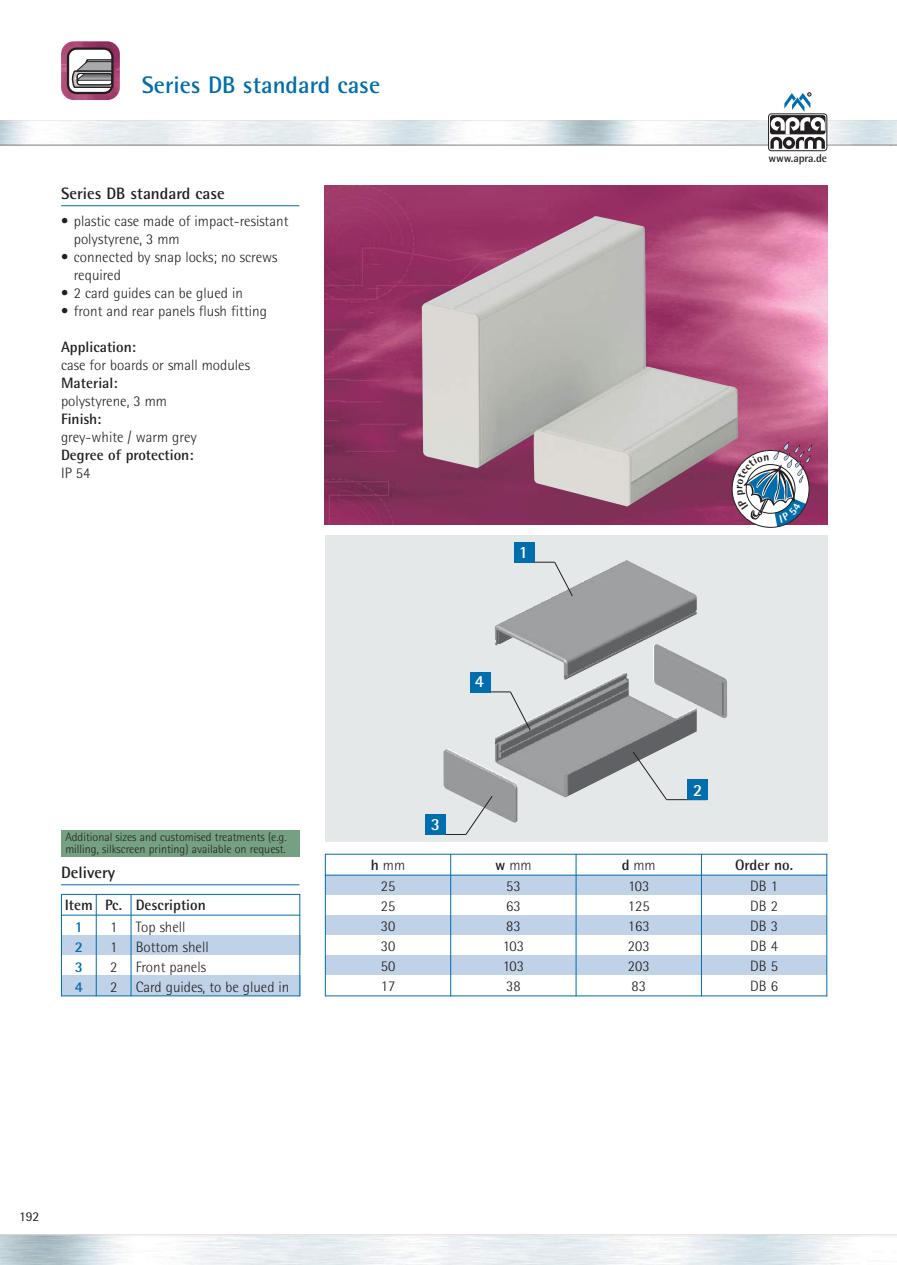
<style>
.page{position:relative;width:897px;height:1265px;background:#fff}
.page>*{position:absolute;margin:0;border:0;box-sizing:border-box;transform-origin:0 0}
.t1{font:700 24px "Agfa Rotis Semisans";color:#006dad}
.t2{font:700 17.1px "Agfa Rotis Semisans";color:#fff}
.t3{font:700 16.5px "Agfa Rotis Semisans";color:#231f20}
.t4{font:300 15px/18px "Agfa Rotis Semisans";color:#231f20}
.t5{font:700 15px "Agfa Rotis Semisans";color:#231f20}
.t6{font:700 15px "Agfa Rotis Semisans";color:#006dad}
.t7{font:13.5px "Agfa Rotis Semisans";color:#231f20}
.t8{font:300 12px/12px "Agfa Rotis Semisans";color:#231f20}
.t9{font:700 11.25px "Agfa Rotis Semisans";letter-spacing:-.005em;color:#231f20}
.s1{font-weight:700}
</style>
<div class="page">
<img style="left:0;top:119px;width:896px;height:28px">
<svg style="left:768px;top:114px;width:58px;height:37px"></svg>
<svg style="left:769px;top:115px;width:56px;height:19px"></svg>
<svg style="left:770px;top:93px;width:54px;height:56px"></svg>
<img style="left:61px;top:41px;width:59px;height:59px;border-radius:13px">
<div style="left:68px;top:49px;width:44px;height:44px;background:#fff;border-radius:8px"></div>
<svg style="left:71px;top:59px;width:42px;height:30px"></svg>
<div style="left:67px;top:48px;width:46px;height:46px;border:2px solid #231f20;border-radius:8px"></div>
<hr style="left:61px;top:205px;width:238px;height:1px;background:#006dad">
<hr style="left:61px;top:884px;width:238px;height:1px;background:#006dad">
<div style="left:61px;top:935px;width:35px;height:20px;background:#c0d2e8"></div>
<div style="left:96px;top:935px;width:35px;height:20px;background:#c0d2e8"></div>
<div style="left:131px;top:935px;width:169px;height:20px;background:#c0d2e8"></div>
<div style="left:61px;top:975px;width:35px;height:21px;background:#c0d2e8"></div>
<div style="left:96px;top:975px;width:35px;height:21px;background:#c0d2e8"></div>
<div style="left:131px;top:975px;width:169px;height:21px;background:#c0d2e8"></div>
<hr style="left:61px;top:894px;width:1px;height:102px;background:#006dad">
<hr style="left:96px;top:894px;width:1px;height:102px;background:#006dad">
<hr style="left:131px;top:894px;width:1px;height:102px;background:#006dad">
<hr style="left:299px;top:894px;width:1px;height:102px;background:#006dad">
<hr style="left:61px;top:894px;width:239px;height:1px;background:#006dad">
<hr style="left:61px;top:915px;width:239px;height:1px;background:#006dad">
<hr style="left:61px;top:995px;width:239px;height:1px;background:#006dad">
<div style="left:61px;top:830px;width:238px;height:26px;background:#75a081"></div>
<img style="left:325px;top:186px;width:501px;height:338px">
<img style="left:421px;top:216px;width:316px;height:290px">
<div style="left:325px;top:535px;width:501px;height:306px;background:#e5e8e9"></div>
<img style="left:443px;top:560px;width:283px;height:262px">
<hr style="left:666px;top:799px;width:40px;height:1px;background:#231f20">
<svg style="left:632px;top:751px;width:34px;height:49px"></svg>
<div style="left:687px;top:780px;width:20px;height:20px;background:#006dad"></div>
<hr style="left:425px;top:834px;width:40px;height:1px;background:#231f20">
<svg style="left:465px;top:795px;width:27px;height:40px"></svg>
<div style="left:425px;top:814px;width:20px;height:20px;background:#006dad"></div>
<svg style="left:554px;top:562px;width:18px;height:34px"></svg>
<hr style="left:514px;top:562px;width:40px;height:1px;background:#231f20">
<div style="left:514px;top:542px;width:20px;height:20px;background:#006dad"></div>
<svg style="left:509px;top:691px;width:21px;height:40px"></svg>
<hr style="left:470px;top:691px;width:40px;height:1px;background:#231f20">
<div style="left:469px;top:672px;width:21px;height:20px;background:#006dad"></div>
<div style="left:325px;top:875px;width:125px;height:20px;background:#c0d2e8"></div>
<div style="left:450px;top:875px;width:126px;height:20px;background:#c0d2e8"></div>
<div style="left:576px;top:875px;width:125px;height:20px;background:#c0d2e8"></div>
<div style="left:701px;top:875px;width:125px;height:20px;background:#c0d2e8"></div>
<div style="left:325px;top:915px;width:125px;height:20px;background:#c0d2e8"></div>
<div style="left:450px;top:915px;width:126px;height:20px;background:#c0d2e8"></div>
<div style="left:576px;top:915px;width:125px;height:20px;background:#c0d2e8"></div>
<div style="left:701px;top:915px;width:125px;height:20px;background:#c0d2e8"></div>
<div style="left:325px;top:955px;width:125px;height:20px;background:#c0d2e8"></div>
<div style="left:450px;top:955px;width:126px;height:20px;background:#c0d2e8"></div>
<div style="left:576px;top:955px;width:125px;height:20px;background:#c0d2e8"></div>
<div style="left:701px;top:955px;width:125px;height:20px;background:#c0d2e8"></div>
<hr style="left:325px;top:854px;width:1px;height:142px;background:#006dad">
<hr style="left:450px;top:854px;width:1px;height:142px;background:#006dad">
<hr style="left:575px;top:854px;width:1px;height:142px;background:#006dad">
<hr style="left:700px;top:854px;width:1px;height:142px;background:#006dad">
<hr style="left:826px;top:854px;width:1px;height:142px;background:#006dad">
<hr style="left:325px;top:854px;width:501px;height:1px;background:#006dad">
<hr style="left:325px;top:875px;width:501px;height:1px;background:#006dad">
<hr style="left:325px;top:995px;width:501px;height:1px;background:#006dad">
<svg style="left:736px;top:441px;width:75px;height:86px"></svg>
<h1 class="t1" style="left:142px;top:77px;width:239px">Series DB standard case</h1>
<p class="t3" style="left:61px;top:187px;width:165px">Series DB standard case</p>
<p class="t4" style="left:74px;top:213px;width:216px;text-indent:-13px">• plastic case made of impact-resistant polystyrene, 3 mm</p>
<p class="t4" style="left:74px;top:249px;width:205px;text-indent:-13px">• connected by snap locks; no screws required</p>
<p class="t4" style="left:61px;top:285px;width:183px">• 2 card guides can be glued in</p>
<p class="t4" style="left:61px;top:303px;width:207px">• front and rear panels flush fitting</p>
<p class="t5" style="left:61px;top:342px;width:76px">Application:</p>
<p class="t4" style="left:61px;top:357px;width:190px">case for boards or small modules</p>
<p class="t5" style="left:61px;top:378px;width:58px">Material:</p>
<p class="t4" style="left:61px;top:393px;width:107px">polystyrene, 3 mm</p>
<p class="t5" style="left:61px;top:414px;width:42px">Finish:</p>
<p class="t4" style="left:61px;top:429px;width:137px">grey-white / warm grey</p>
<p class="t5" style="left:61px;top:450px;width:134px">Degree of protection:</p>
<p class="t4" style="left:61px;top:465px;width:31px">IP 54</p>
<p class="t2" style="left:518px;top:544px;width:11px">1</p>
<p class="t2" style="left:474px;top:674px;width:11px">4</p>
<p class="t9" style="left:768px;top:154px;width:60px">www.apra.de</p>
<p class="t2" style="left:692px;top:782px;width:11px">2</p>
<p class="t8" style="left:65px;top:831px;width:223px">Additional sizes and customised treatments (e.g. milling, silkscreen printing) available on request.</p>
<p class="t3" style="left:61px;top:866px;width:56px">Delivery</p>
<p class="t5" style="left:65px;top:900px;width:142px">Item Pc. Description</p>
<p class="t6" style="left:75px;top:921px;width:10px">1</p>
<p class="t4" style="left:110px;top:919px;width:77px">1 Top shell</p>
<p class="t6" style="left:75px;top:941px;width:10px">2</p>
<p class="t4" style="left:110px;top:939px;width:100px">1 Bottom shell</p>
<p class="t6" style="left:75px;top:961px;width:10px">3</p>
<p class="t4" style="left:110px;top:959px;width:97px">2 Front panels</p>
<p class="t6" style="left:75px;top:981px;width:10px">4</p>
<p class="t4" style="left:110px;top:979px;width:181px">2 Card guides, to be glued in</p>
<p class="t2" style="left:431px;top:817px;width:11px">3</p>
<p class="t4" style="left:370px;top:857px;width:36px"><span class="s1">h</span> mm</p>
<p class="t4" style="left:495px;top:857px;width:38px"><span class="s1">w</span> mm</p>
<p class="t4" style="left:621px;top:857px;width:36px"><span class="s1">d</span> mm</p>
<p class="t5" style="left:734px;top:860px;width:59px">Order no.</p>
<p class="t4" style="left:380px;top:878px;width:16px">25</p>
<p class="t4" style="left:506px;top:878px;width:16px">53</p>
<p class="t4" style="left:628px;top:878px;width:23px">103</p>
<p class="t4" style="left:750px;top:878px;width:29px">DB 1</p>
<p class="t4" style="left:380px;top:898px;width:16px">25</p>
<p class="t4" style="left:506px;top:898px;width:16px">63</p>
<p class="t4" style="left:627px;top:898px;width:23px">125</p>
<p class="t4" style="left:750px;top:898px;width:29px">DB 2</p>
<p class="t4" style="left:380px;top:918px;width:16px">30</p>
<p class="t4" style="left:506px;top:918px;width:16px">83</p>
<p class="t4" style="left:627px;top:918px;width:23px">163</p>
<p class="t4" style="left:750px;top:918px;width:29px">DB 3</p>
<p class="t4" style="left:380px;top:938px;width:16px">30</p>
<p class="t4" style="left:502px;top:938px;width:23px">103</p>
<p class="t4" style="left:627px;top:938px;width:23px">203</p>
<p class="t4" style="left:750px;top:938px;width:29px">DB 4</p>
<p class="t4" style="left:380px;top:958px;width:16px">50</p>
<p class="t4" style="left:502px;top:958px;width:23px">103</p>
<p class="t4" style="left:627px;top:958px;width:23px">203</p>
<p class="t4" style="left:750px;top:958px;width:29px">DB 5</p>
<p class="t4" style="left:380px;top:978px;width:16px">17</p>
<p class="t4" style="left:506px;top:978px;width:16px">38</p>
<p class="t4" style="left:631px;top:978px;width:16px">83</p>
<p class="t4" style="left:750px;top:978px;width:29px">DB 6</p>
<p class="t7" style="left:19px;top:1211px;width:22px">192</p>
</div>
